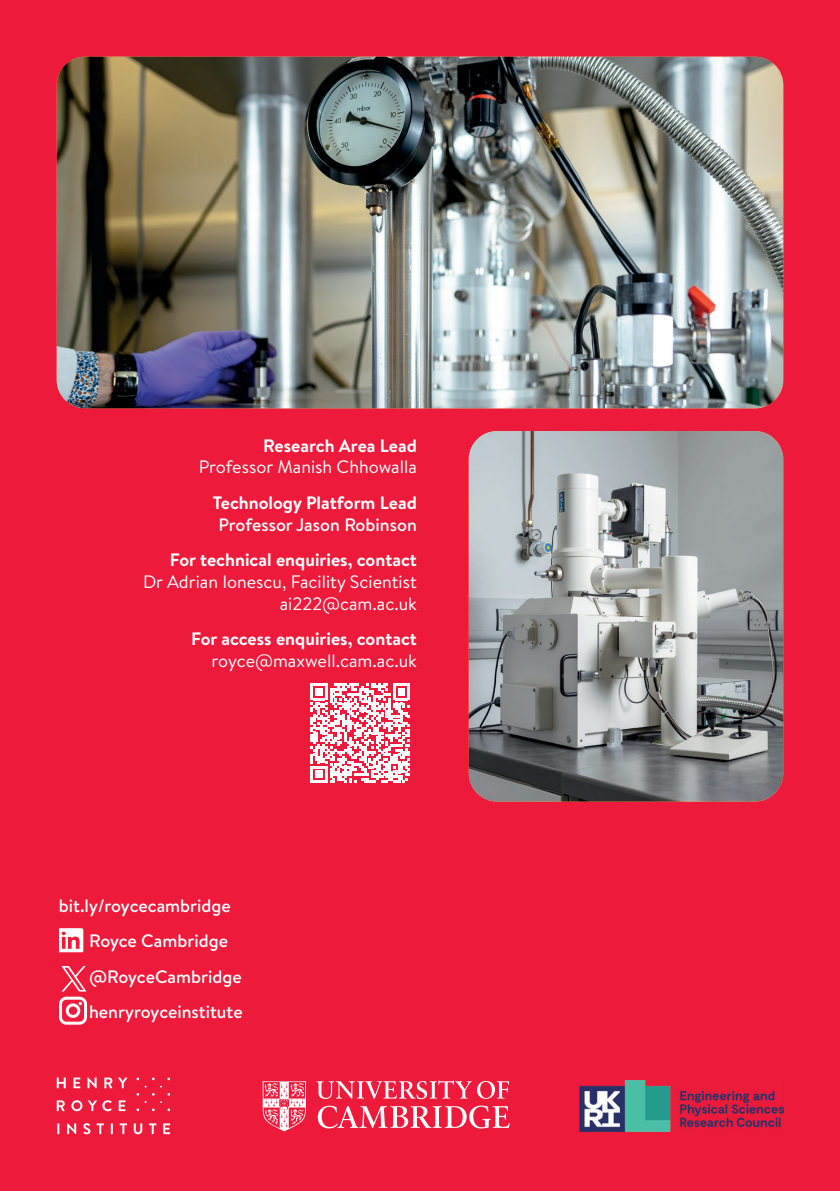
<style>
.page{position:relative;width:840px;height:1191px;background:#fff}
.page>*{position:absolute;margin:0;border:0;box-sizing:border-box;transform-origin:0 0}
.t1{font:18px/21.6px "Brandon Text";color:#fff;text-align:right}
.t2{font:700 18px "Brandon Text";color:#fff}
.t3{font:500 18px/35.4px "Brandon Text";color:#fff}
</style>
<div class="page">
<div style="left:0;top:0;width:839px;height:1191px;background:#ed1a3b"></div>
<img style="left:579px;top:1080px;width:203px;height:51px">
<svg style="left:317px;top:1105px;width:192px;height:23px"></svg>
<svg style="left:316px;top:1080px;width:193px;height:19px"></svg>
<svg style="left:262px;top:1081px;width:44px;height:50px"></svg>
<svg style="left:57px;top:1077px;width:9px;height:11px"></svg>
<svg style="left:73px;top:1077px;width:7px;height:11px"></svg>
<svg style="left:87px;top:1077px;width:9px;height:11px"></svg>
<svg style="left:104px;top:1077px;width:8px;height:11px"></svg>
<svg style="left:118px;top:1077px;width:9px;height:11px"></svg>
<svg style="left:57px;top:1100px;width:8px;height:11px"></svg>
<svg style="left:71px;top:1100px;width:11px;height:11px"></svg>
<svg style="left:88px;top:1100px;width:24px;height:11px"></svg>
<svg style="left:119px;top:1100px;width:6px;height:11px"></svg>
<svg style="left:57px;top:1123px;width:2px;height:11px"></svg>
<svg style="left:67px;top:1123px;width:9px;height:11px"></svg>
<svg style="left:83px;top:1123px;width:7px;height:11px"></svg>
<svg style="left:97px;top:1123px;width:7px;height:11px"></svg>
<svg style="left:111px;top:1123px;width:2px;height:11px"></svg>
<svg style="left:120px;top:1123px;width:7px;height:11px"></svg>
<svg style="left:134px;top:1123px;width:8px;height:11px"></svg>
<svg style="left:149px;top:1123px;width:7px;height:11px"></svg>
<svg style="left:163px;top:1123px;width:7px;height:11px"></svg>
<svg style="left:136px;top:1077px;width:10px;height:10px"></svg>
<svg style="left:160px;top:1077px;width:10px;height:10px"></svg>
<svg style="left:136px;top:1101px;width:10px;height:10px"></svg>
<svg style="left:160px;top:1101px;width:10px;height:10px"></svg>
<img style="left:57px;top:57px;width:725px;height:351px">
<img style="left:468px;top:431px;width:314px;height:370px">
<svg style="left:310px;top:683px;width:100px;height:100px"></svg>
<div style="left:66px;top:1003px;width:14px;height:15px;border:3px solid #fff;border-radius:50%"></div>
<div style="left:59px;top:996px;width:28px;height:28px;border:3px solid #fff;border-radius:6px"></div>
<img style="left:59px;top:928px;width:25px;height:24px">
<img style="left:59px;top:934px;width:25px;height:17px">
<svg style="left:61px;top:966px;width:25px;height:25px"></svg>
<p class="t2" style="left:263px;top:433px;width:155px">Research Area Lead</p>
<p class="t1" style="left:198px;top:455px;width:219px">Professor Manish Chhowalla</p>
<p class="t2" style="left:213px;top:490px;width:205px">Technology Platform Lead</p>
<p class="t3" style="left:218px;top:506px;width:200px">Professor Jason Robinson</p>
<p class="t2" style="left:170px;top:547px;width:248px">For technical enquiries, contact</p>
<p class="t1" style="left:143px;top:570px;width:275px">Dr Adrian Ionescu, Facility Scientist ai222@cam.ac.uk</p>
<p class="t2" style="left:191px;top:626px;width:227px">For access enquiries, contact</p>
<p class="t1" style="left:211px;top:649px;width:207px">royce@maxwell.cam.ac.uk</p>
<p class="t3" style="left:89px;top:887px;width:155px;text-indent:-30px">bit.ly/roycecambridge<br>Royce Cambridge @RoyceCambridge henryroyceinstitute</p>
</div>
